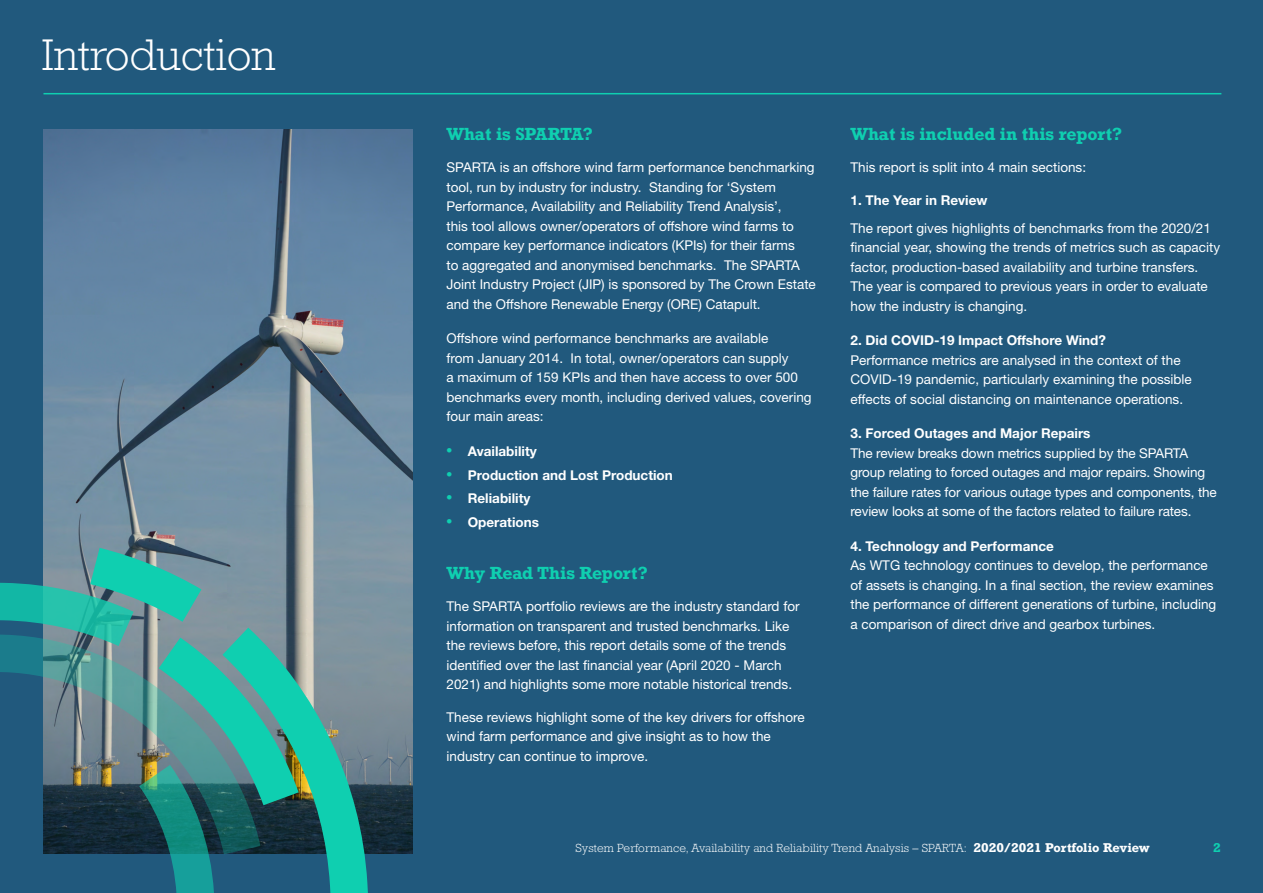
<style>
.page{position:relative;width:1263px;height:893px;background:#21597d}
.page>*{position:absolute;margin:0;border:0;box-sizing:border-box;transform-origin:0 0}
.t1{font:300 45px "Rockwell Std";color:#fff}
.t2{font:700 16.5px "Rockwell";color:#0fcfb0}
.t3{font:700 16.5px "Rockwell";letter-spacing:-.02em;color:#0fcfb0}
.t4{font:13.5px/19.5px "Helvetica Neue LT Std";color:#fff}
.t5{font:700 13.5px "Helvetica Neue LT Std";color:#fff}
.t6{font:300 12px "Rockwell Std";letter-spacing:.01em;color:#fff}
.t7{font:700 12px "Rockwell";color:#0fcfb0}
.s1{font-family:"Rockwell";font-size:15px;color:#0fcfb0}
.s2{font-family:"Rockwell";font-weight:700}
</style>
<div class="page">
<hr style="left:43px;top:93px;width:1178px;height:1px;background:#0fcfb0">
<img style="left:43px;top:130px;width:369px;height:338px">
<svg style="left:0;top:468px;width:413px;height:425px"></svg>
<h1 class="t1" style="left:42px;top:29px;width:235px">Introduction</h1>
<p class="t3" style="left:446px;top:123px;width:148px">What is SPARTA?</p>
<p class="t4" style="left:446px;top:158px;width:371px">SPARTA is an offshore wind farm performance benchmarking tool, run by industry for industry. Standing for ‘System Performance, Availability and Reliability Trend Analysis’,<br>this tool allows owner/operators of offshore wind farms to compare key performance indicators (KPIs) for their farms<br>to aggregated and anonymised benchmarks. The SPARTA Joint Industry Project (JIP) is sponsored by The Crown Estate and the Offshore Renewable Energy (ORE) Catapult.</p>
<p class="t4" style="left:446px;top:329px;width:367px">Offshore wind performance benchmarks are available<br>from January 2014. In total, owner/operators can supply<br>a maximum of 159 KPIs and then have access to over 500 benchmarks every month, including derived values, covering four main areas:</p>
<p class="t5" style="left:446px;top:443px;width:92px"><span class="s1">•</span> Availability</p>
<p class="t5" style="left:446px;top:466px;width:228px"><span class="s1">•</span> Production and Lost Production</p>
<p class="t5" style="left:446px;top:490px;width:85px"><span class="s1">•</span> Reliability</p>
<p class="t5" style="left:446px;top:514px;width:94px"><span class="s1">•</span> Operations</p>
<p class="t2" style="left:446px;top:562px;width:203px">Why Read This Report?</p>
<p class="t4" style="left:446px;top:597px;width:355px">The SPARTA portfolio reviews are the industry standard for information on transparent and trusted benchmarks. Like the reviews before, this report details some of the trends identified over the last financial year (April 2020 - March 2021) and highlights some more notable historical trends.</p>
<p class="t4" style="left:446px;top:707px;width:360px">These reviews highlight some of the key drivers for offshore wind farm performance and give insight as to how the industry can continue to improve.</p>
<p class="t2" style="left:850px;top:123px;width:273px">What is included in this report?</p>
<p class="t4" style="left:850px;top:158px;width:237px">This report is split into 4 main sections:</p>
<p class="t5" style="left:850px;top:191px;width:139px">1. The Year in Review</p>
<p class="t4" style="left:850px;top:218px;width:371px">The report gives highlights of benchmarks from the 2020/21 financial year, showing the trends of metrics such as capacity factor, production-based availability and turbine transfers.<br>The year is compared to previous years in order to evaluate how the industry is changing.</p>
<p class="t5" style="left:850px;top:332px;width:257px">2. Did COVID-19 Impact Offshore Wind?</p>
<p class="t4" style="left:850px;top:350px;width:343px">Performance metrics are analysed in the context of the<br>COVID-19 pandemic, particularly examining the possible effects of social distancing on maintenance operations.</p>
<p class="t5" style="left:850px;top:425px;width:242px">3. Forced Outages and Major Repairs</p>
<p class="t4" style="left:850px;top:443px;width:368px">The review breaks down metrics supplied by the SPARTA group relating to forced outages and major repairs. Showing the failure rates for various outage types and components, the review looks at some of the factors related to failure rates.</p>
<p class="t5" style="left:850px;top:537px;width:205px">4. Technology and Performance</p>
<p class="t4" style="left:850px;top:555px;width:367px">As WTG technology continues to develop, the performance of assets is changing. In a final section, the review examines the performance of different generations of turbine, including a comparison of direct drive and gearbox turbines.</p>
<p class="t6" style="left:575px;top:841px;width:576px">System Performance, Availability and Reliability Trend Analysis – SPARTA: <span class="s2">2020/2021 Portfolio Review</span></p>
<p class="t7" style="left:1213px;top:840px;width:9px">2</p>
</div>
